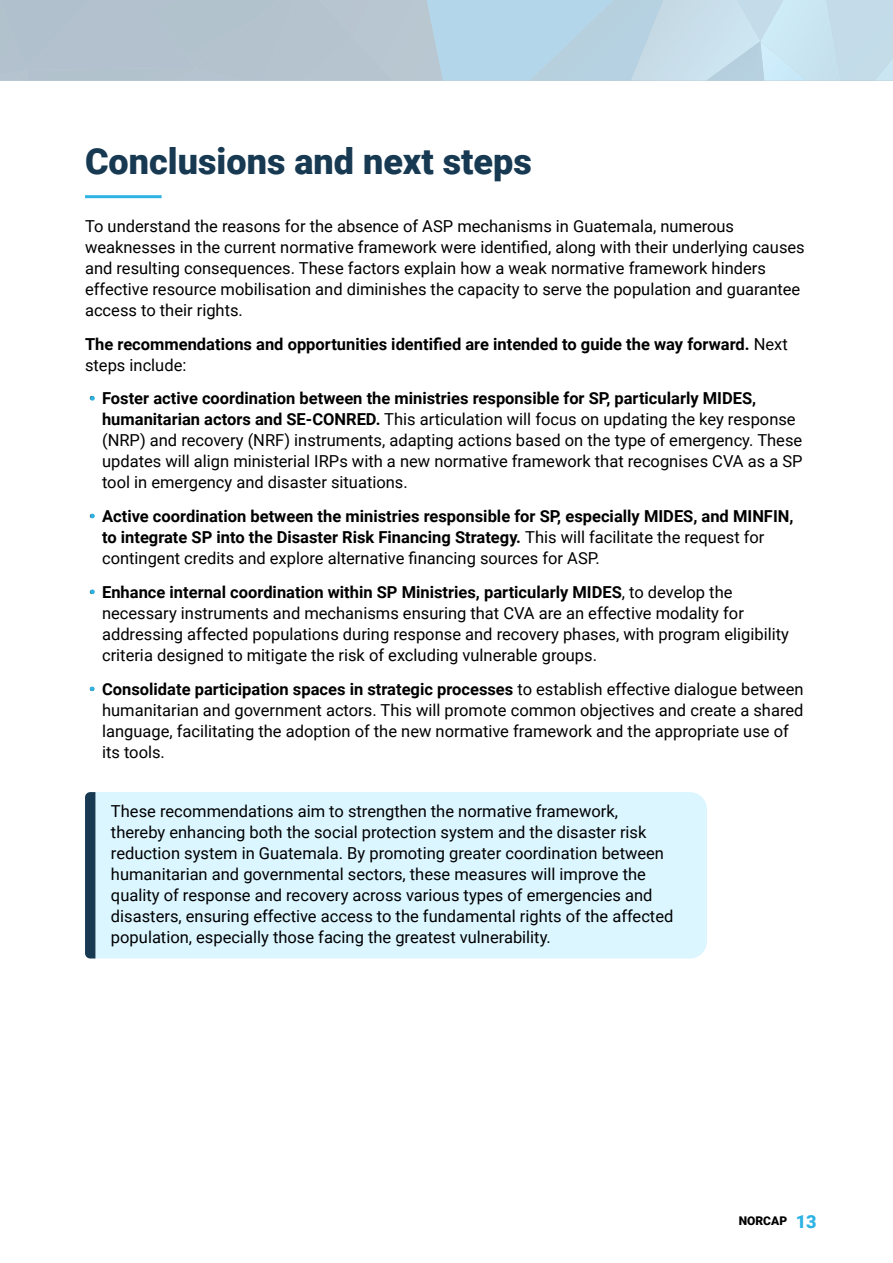
<style>
.page{position:relative;width:893px;height:1263px;background:#fff}
.page>*{position:absolute;margin:0;border:0;box-sizing:border-box;transform-origin:0 0}
.t1{font:900 36px "Roboto";color:#173952}
.t2{font:16.5px/21px "Roboto";color:#000}
.t3{font:700 16.5px/21px "Roboto";color:#000}
.t4{font:900 12px "Roboto";color:#000}
.s1{font-weight:400}
.s2{font-weight:700}
.s3{font-size:18px;color:#2db3e3}
</style>
<div class="page">
<hr style="left:85px;top:195px;width:77px;height:3px;background:#2db3e3">
<svg style="left:0;top:0;width:893px;height:81px;background:#b9cedc"></svg>
<div style="left:95px;top:792px;width:612px;height:166px;background:#dbf6ff"></div>
<svg style="left:85px;top:792px;width:10px;height:166px;background:#193b53"></svg>
<svg style="left:90px;top:396px;width:5px;height:5px"></svg>
<svg style="left:90px;top:514px;width:5px;height:4px"></svg>
<svg style="left:90px;top:589px;width:5px;height:5px"></svg>
<svg style="left:90px;top:686px;width:5px;height:5px"></svg>
<h1 class="t1" style="left:85px;top:136px;width:448px">Conclusions and next steps</h1>
<p class="t2" style="left:85px;top:215px;width:721px">To understand the reasons for the absence of ASP mechanisms in Guatemala, numerous weaknesses in the current normative framework were identified, along with their underlying causes and resulting consequences. These factors explain how a weak normative framework hinders effective resource mobilisation and diminishes the capacity to serve the population and guarantee access to their rights.</p>
<p class="t3" style="left:85px;top:333px;width:704px">The recommendations and opportunities identified are intended to guide the way forward. <span class="s1">Next steps include:</span></p>
<p class="t2" style="left:102px;top:387px;width:702px;text-indent:-13px"><span class="s2">• Foster active coordination between the ministries responsible for SP, particularly MIDES, humanitarian actors and SE-CONRED.</span> This articulation will focus on updating the key response (NRP) and recovery (NRF) instruments, adapting actions based on the type of emergency. These updates will align ministerial IRPs with a new normative framework that recognises CVA as a SP tool in emergency and disaster situations.</p>
<p class="t3" style="left:102px;top:505px;width:693px;text-indent:-13px">• Active coordination between the ministries responsible for SP, especially MIDES, and MINFIN, to integrate SP into the Disaster Risk Financing Strategy. <span class="s1">This will facilitate the request for contingent credits and explore alternative financing sources for ASP.</span></p>
<p class="t2" style="left:102px;top:581px;width:688px;text-indent:-13px"><span class="s2">• Enhance internal coordination within SP Ministries, particularly MIDES</span>, to develop the necessary instruments and mechanisms ensuring that CVA are an effective modality for addressing affected populations during response and recovery phases, with program eligibility criteria designed to mitigate the risk of excluding vulnerable groups.</p>
<p class="t2" style="left:102px;top:678px;width:703px;text-indent:-13px"><span class="s2">• Consolidate participation spaces in strategic processes</span> to establish effective dialogue between humanitarian and government actors. This will promote common objectives and create a shared language, facilitating the adoption of the new normative framework and the appropriate use of its tools.</p>
<p class="t2" style="left:111px;top:800px;width:564px">These recommendations aim to strengthen the normative framework, thereby enhancing both the social protection system and the disaster risk reduction system in Guatemala. By promoting greater coordination between humanitarian and governmental sectors, these measures will improve the quality of response and recovery across various types of emergencies and disasters, ensuring effective access to the fundamental rights of the affected population, especially those facing the greatest vulnerability.</p>
<p class="t4" style="left:739px;top:1213px;width:79px">NORCAP <span class="s3">13</span></p>
</div>
